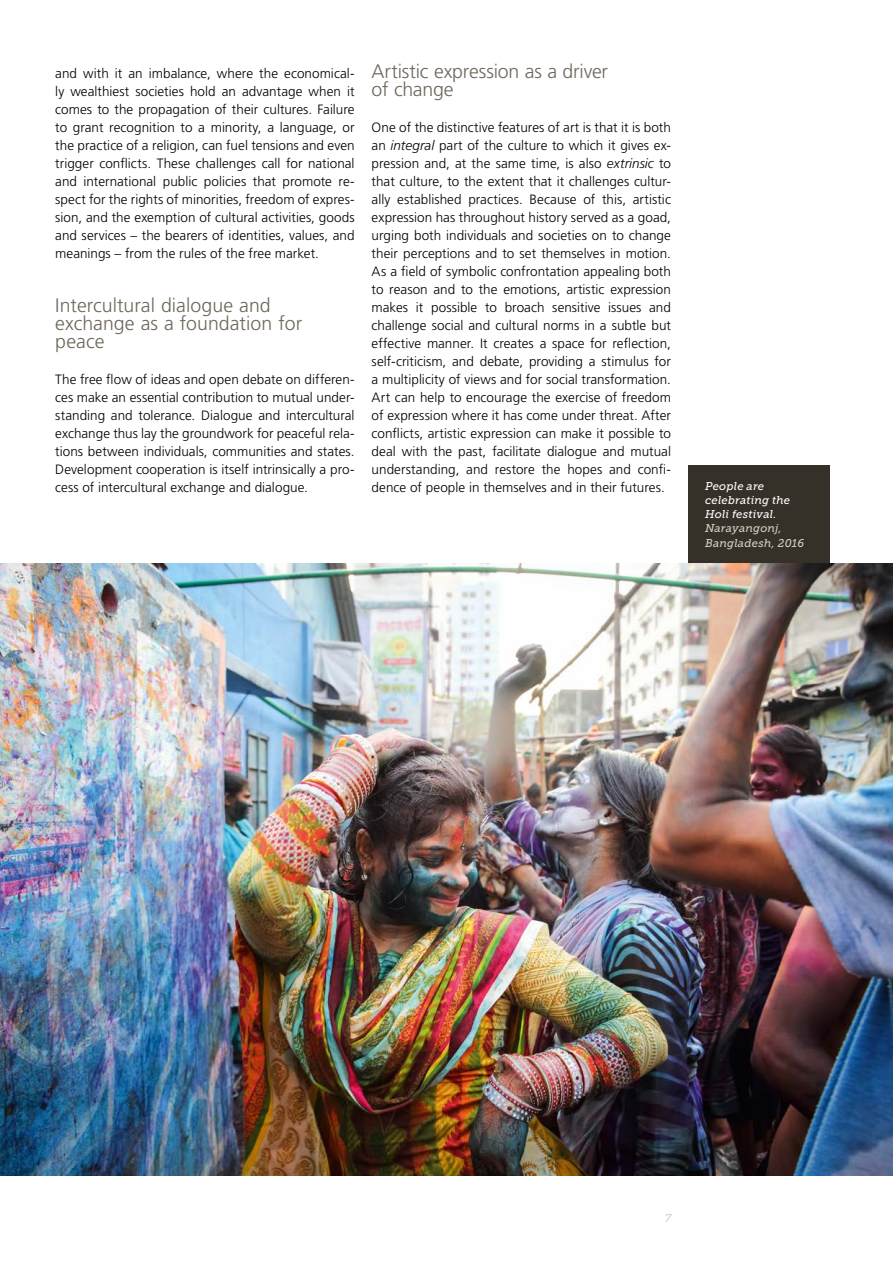
<style>
.page{position:relative;width:893px;height:1263px;background:#fff}
.page>*{position:absolute;margin:0;border:0;box-sizing:border-box;transform-origin:0 0}
.t1{font:300 19.5px/18px "Frutiger LT Pro";color:#6e675a}
.t2{font:300 13.5px/18px "Frutiger LT Pro";color:#000;text-align:justify}
.t3{font:italic 11.25px/14.2px "Museo Slab 500";letter-spacing:.015em;color:#fff}
.t4{font:italic 11.25px/14.2px "Museo Slab 500";letter-spacing:.015em;color:#d5cec3}
.s1{font-style:italic}
</style>
<div class="page">
<div style="left:688px;top:465px;width:141px;height:99px;background:#353028"></div>
<img style="left:0;top:564px;width:893px;height:612px">
<p class="t2" style="left:55px;top:64px;width:301px">and with it an imbalance, where the economical&shy;ly wealthiest societies hold an advantage when it comes to the propagation of their cultures. Failure to grant recognition to a minority, a language, or the practice of a religion, can fuel tensions and even trigger conflicts. These challenges call for national and international public policies that promote re&shy;spect for the rights of minorities, freedom of expres&shy;sion, and the exemption of cultural activities, goods and services – the bearers of identities, values, and meanings – from the rules of the free market.</p>
<h1 class="t1" style="left:55px;top:296px;width:248px">Intercultural dialogue and exchange as a foundation for peace</h1>
<p class="t2" style="left:55px;top:370px;width:301px">The free flow of ideas and open debate on differen&shy;ces make an essential contribution to mutual under&shy;standing and tolerance. Dialogue and intercultural exchange thus lay the groundwork for peaceful rela&shy;tions between individuals, communities and states.<br>Development cooperation is itself intrinsically a pro&shy;cess of intercultural exchange and dialogue.</p>
<h1 class="t1" style="left:372px;top:62px;width:238px">Artistic expression as a driver of change</h1>
<p class="t2" style="left:372px;top:118px;width:301px">One of the distinctive features of art is that it is both an <span class="s1">integral</span> part of the culture to which it gives ex&shy;pression and, at the same time, is also <span class="s1">extrinsic</span> to that culture, to the extent that it challenges cultur&shy;ally established practices. Because of this, artistic expression has throughout history served as a goad, urging both individuals and societies on to change their perceptions and to set themselves in motion.<br>As a field of symbolic confrontation appealing both to reason and to the emotions, artistic expression makes it possible to broach sensitive issues and challenge social and cultural norms in a subtle but effective manner. It creates a space for reflection, self-criticism, and debate, providing a stimulus for a multiplicity of views and for social transformation.<br>Art can help to encourage the exercise of freedom of expression where it has come under threat. After conflicts, artistic expression can make it possible to deal with the past, facilitate dialogue and mutual understanding, and restore the hopes and confi&shy;dence of people in themselves and in their futures.</p>
<p class="t3" style="left:705px;top:479px;width:86px">People are celebrating the<br>Holi festival.</p>
<p class="t4" style="left:705px;top:521px;width:101px">Narayangonj,<br>Bangladesh, 2016</p>
<p class="t4" style="left:665px;top:1211px;width:8px">7</p>
</div>
